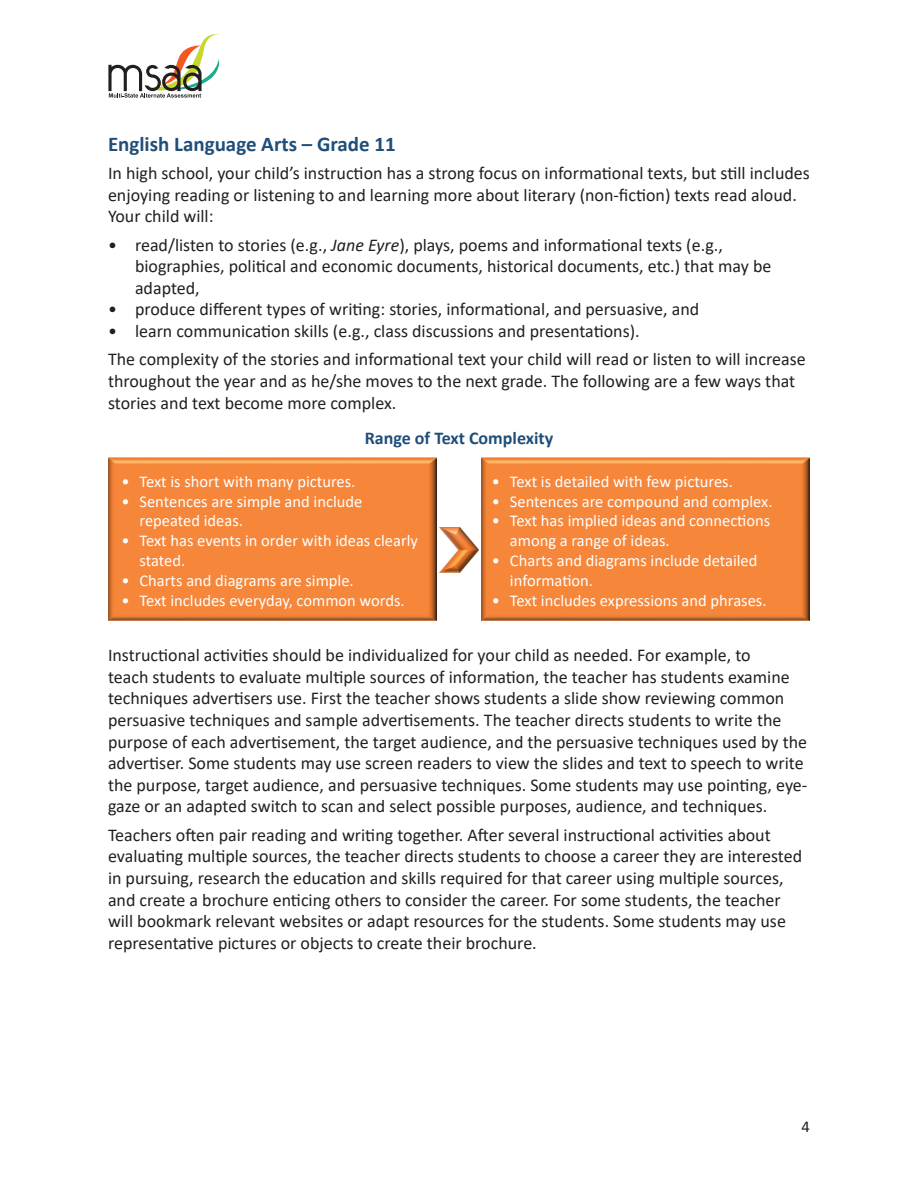
<style>
.page{position:relative;width:918px;height:1188px;background:#fff}
.page>*{position:absolute;margin:0;border:0;box-sizing:border-box;transform-origin:0 0}
.t1{font:700 21px "Calibri";color:#1f4e79}
.Body{font:18px/21.6px "Calibri";color:#231f20}
.H5_centered{font:700 18px "Calibri";color:#1f4e79}
.t2{font:16.5px/19.8px "Calibri";color:#fff}
.t3{font:16.5px "Calibri";color:#231f20}
.s1{font-style:italic}
</style>
<div class="page">
<img style="left:481px;top:458px;width:329px;height:163px">
<img style="left:108px;top:458px;width:329px;height:163px">
<svg style="left:108px;top:33px;width:112px;height:65px"></svg>
<img style="left:439px;top:527px;width:39px;height:45px">
<h3 class="t1" style="left:108px;top:129px;width:289px">English Language Arts – Grade 11</h3>
<p class="Body" style="left:108px;top:162px;width:703px">In high school, your child’s instruction has a strong focus on informational texts, but still includes enjoying reading or listening to and learning more about literary (non-fiction) texts read aloud.<br>Your child will:</p>
<p class="Body" style="left:135px;top:233px;width:638px;text-indent:-27px">• read/listen to stories (e.g., <span class="s1">Jane Eyre</span>), plays, poems and informational texts (e.g., biographies, political and economic documents, historical documents, etc.) that may be adapted,</p>
<p class="Body" style="left:108px;top:298px;width:593px">• produce different types of writing: stories, informational, and persuasive, and</p>
<p class="Body" style="left:108px;top:320px;width:533px">• learn communication skills (e.g., class discussions and presentations).</p>
<p class="Body" style="left:108px;top:348px;width:699px">The complexity of the stories and informational text your child will read or listen to will increase throughout the year and as he/she moves to the next grade. The following are a few ways that stories and text become more complex.</p>
<p class="H5_centered" style="left:365px;top:425px;width:190px">Range of Text Complexity</p>
<p class="t2" style="left:122px;top:471px;width:235px">• Text is short with many pictures.</p>
<p class="t2" style="left:140px;top:491px;width:224px;text-indent:-18px">• Sentences are simple and include repeated ideas.</p>
<p class="t2" style="left:140px;top:530px;width:280px;text-indent:-18px">• Text has events in order with ideas clearly stated.</p>
<p class="t2" style="left:122px;top:570px;width:234px">• Charts and diagrams are simple.</p>
<p class="t2" style="left:122px;top:590px;width:285px">• Text includes everyday, common words.</p>
<p class="t2" style="left:492px;top:471px;width:242px">• Text is detailed with few pictures.</p>
<p class="t2" style="left:492px;top:491px;width:282px">• Sentences are compound and complex.</p>
<p class="t2" style="left:510px;top:511px;width:262px;text-indent:-18px">• Text has implied ideas and connections among a range of ideas.</p>
<p class="t2" style="left:510px;top:550px;width:249px;text-indent:-18px">• Charts and diagrams include detailed information.</p>
<p class="t2" style="left:492px;top:590px;width:276px">• Text includes expressions and phrases.</p>
<p class="Body" style="left:108px;top:644px;width:701px">Instructional activities should be individualized for your child as needed. For example, to<br>teach students to evaluate multiple sources of information, the teacher has students examine techniques advertisers use. First the teacher shows students a slide show reviewing common persuasive techniques and sample advertisements. The teacher directs students to write the purpose of each advertisement, the target audience, and the persuasive techniques used by the advertiser. Some students may use screen readers to view the slides and text to speech to write the purpose, target audience, and persuasive techniques. Some students may use pointing, eye&shy;gaze or an adapted switch to scan and select possible purposes, audience, and techniques.</p>
<p class="Body" style="left:108px;top:824px;width:696px">Teachers often pair reading and writing together. After several instructional activities about evaluating multiple sources, the teacher directs students to choose a career they are interested in pursuing, research the education and skills required for that career using multiple sources, and create a brochure enticing others to consider the career. For some students, the teacher will bookmark relevant websites or adapt resources for the students. Some students may use representative pictures or objects to create their brochure.</p>
<p class="t3" style="left:802px;top:1115px;width:10px">4</p>
</div>
